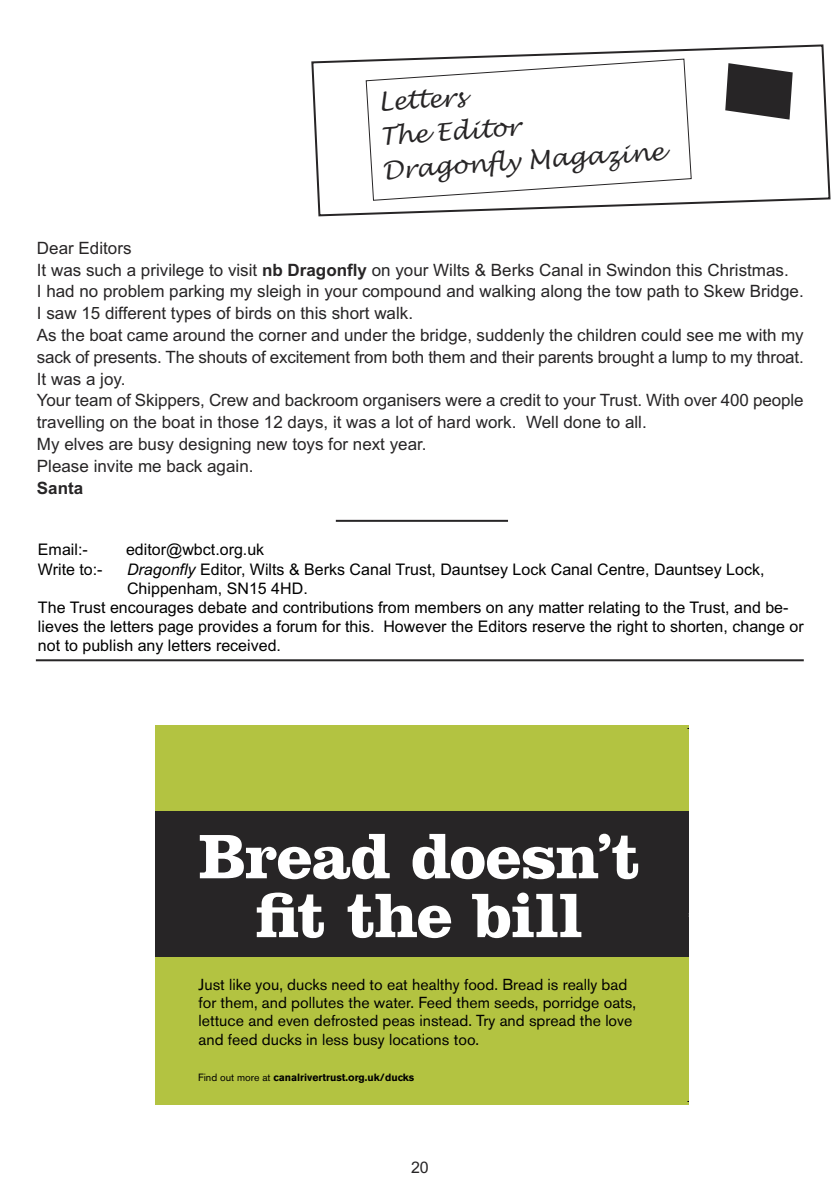
<style>
.page{position:relative;width:840px;height:1191px;background:#fff}
.page>*{position:absolute;margin:0;border:0;box-sizing:border-box;transform-origin:0 0}
.t1{font:700 65.2px/58.8px "Clarendon";letter-spacing:-.02em;color:#fff;text-align:center}
.t2{font:italic 24px/34px "Lucida Handwriting";color:#272526}
.t3{font:17px/21.8px "Arial";color:#272526}
.t4{font:700 17px "Arial";color:#272526}
.t5{font:16px "Arial";color:#000}
.t6{font:16px "Arial";color:#272526}
.t7{font:15.8px/18.4px "Akzidenz Grotesk BE";color:#000}
.t8{font:700 10.4px "Akzidenz Grotesk BE";color:#000}
.s1{font-weight:700}
.s2{font-style:italic}
.s3{font-weight:400}
</style>
<div class="page">
<svg style="left:311px;top:44px;width:520px;height:173px"></svg>
<svg style="left:365px;top:58px;width:326px;height:143px"></svg>
<svg style="left:722px;top:59px;width:73px;height:65px"></svg>
<hr style="left:335px;top:520px;width:172px;height:2px;background:#272526">
<hr style="left:36px;top:659px;width:767px;height:2px;background:#272526">
<div style="left:155px;top:725px;width:533px;height:379px;background:#b3c341"></div>
<div style="left:155px;top:811px;width:533px;height:145px;background:#272526"></div>
<h2 class="t2" style="left:376px;top:86px;width:284px;rotate:-4deg">Letters<br>The Editor<br>Dragonfly Magazine</h2>
<p class="t3" style="left:37px;top:237px;width:768px">Dear Editors<br>It was such a privilege to visit <span class="s1">nb Dragonfly</span> on your Wilts &amp; Berks Canal in Swindon this Christmas.<br>I had no problem parking my sleigh in your compound and walking along the tow path to Skew Bridge.<br>I saw 15 different types of birds on this short walk.<br>As the boat came around the corner and under the bridge, suddenly the children could see me with my sack of presents. The shouts of excitement from both them and their parents brought a lump to my throat.<br>It was a joy.<br>Your team of Skippers, Crew and backroom organisers were a credit to your Trust. With over 400 people travelling on the boat in those 12 days, it was a lot of hard work. Well done to all.<br>My elves are busy designing new toys for next year.<br>Please invite me back again.</p>
<p class="t4" style="left:37px;top:478px;width:48px">Santa</p>
<p class="t5" style="left:38px;top:540px;width:51px">Email:-</p>
<p class="t5" style="left:126px;top:540px;width:140px">editor@wbct.org.uk</p>
<p class="t5" style="left:38px;top:560px;width:66px">Write to:-</p>
<p class="t5" style="left:127px;top:560px;width:638px"><span class="s2">Dragonfly</span> Editor, Wilts &amp; Berks Canal Trust, Dauntsey Lock Canal Centre, Dauntsey Lock,</p>
<p class="t5" style="left:127px;top:579px;width:182px">Chippenham, SN15 4HD.</p>
<p class="t5" style="left:38px;top:598px;width:751px">The Trust encourages debate and contributions from members on any matter relating to the Trust, and be-</p>
<p class="t5" style="left:38px;top:617px;width:766px">lieves the letters page provides a forum for this. However the Editors reserve the right to shorten, change or</p>
<p class="t5" style="left:38px;top:636px;width:244px">not to publish any letters received.</p>
<h1 class="t1" style="left:199px;top:834px;width:442px">Bread doesn’t fit the bill</h1>
<p class="t7" style="left:198px;top:976px;width:439px">Just like you, ducks need to eat healthy food. Bread is really bad for them, and pollutes the water. Feed them seeds, porridge oats, lettuce and even defrosted peas instead. Try and spread the love and feed ducks in less busy locations too.</p>
<p class="t8" style="left:198px;top:1073px;width:217px"><span class="s3">Find out more at</span> canalrivertrust.org.uk/ducks</p>
<p class="t6" style="left:411px;top:1157px;width:19px">20</p>
</div>
